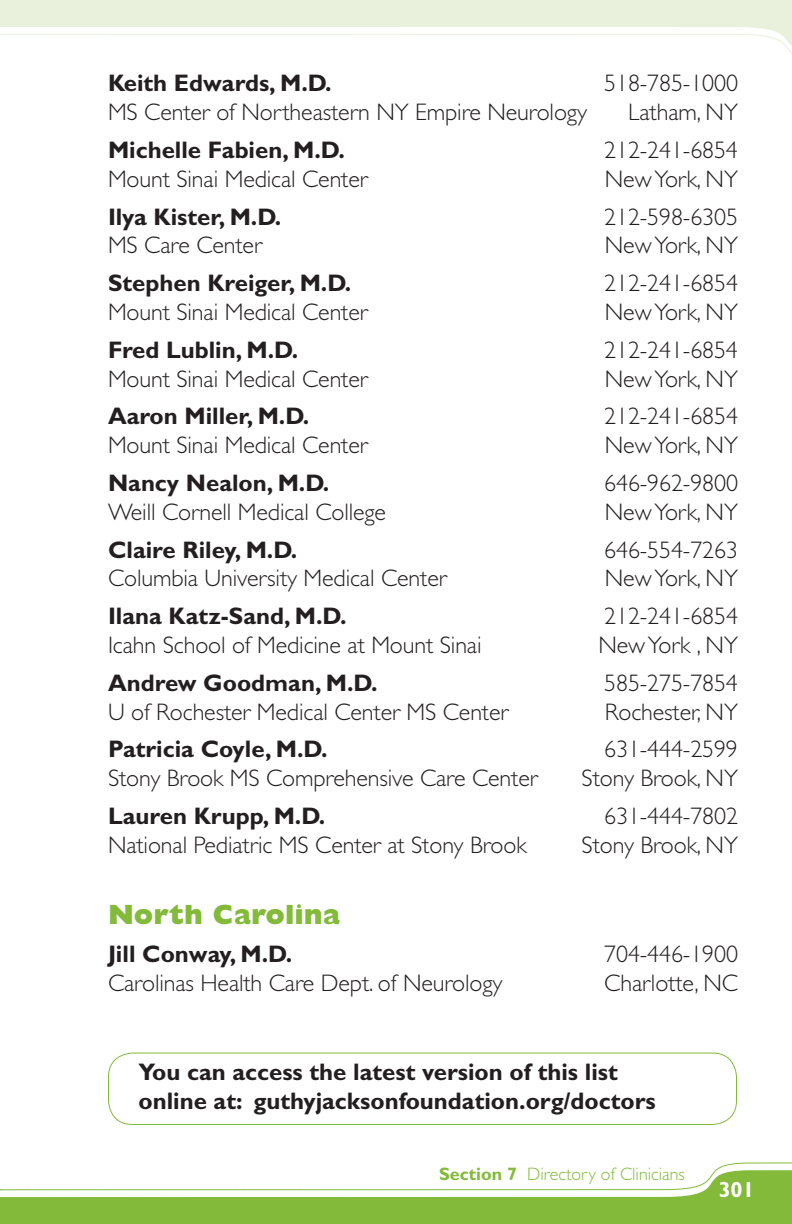
<style>
.page{position:relative;width:792px;height:1224px;background:#fff}
.page>*{position:absolute;margin:0;border:0;box-sizing:border-box;transform-origin:0 0}
.t1{font:800 28px "Gill Sans Std";color:#83ba3a}
.t2{font:300 24px "Gill Sans Std";letter-spacing:-.005em;color:#231f20}
.t3{font:700 24px/28.8px "Gill Sans Std";color:#231f20}
.t4{font:700 22px "Gill Sans Std";color:#fff}
.t5{font:300 18px "Gill Sans Std";color:#83ba3a}
.s1{font-weight:700}
</style>
<div class="page">
<div style="left:108px;top:1053px;width:629px;height:72px;border:1px solid #83ba3a;border-radius:24px"></div>
<div style="left:0;top:1218px;width:792px;height:6px;background:#83ba3a"></div>
<div style="left:0;top:0;width:792px;height:6px;background:#e9f1dc"></div>
<svg style="left:0;top:1162px;width:792px;height:56px"></svg>
<svg style="left:0;top:6px;width:792px;height:48px"></svg>
<p class="t3" style="left:108px;top:69px;width:225px">Keith Edwards, M.D.</p>
<p class="t2" style="left:604px;top:70px;width:135px">518-785-1000</p>
<p class="t2" style="left:108px;top:99px;width:481px">MS Center of Northeastern NY Empire Neurology</p>
<p class="t2" style="left:628px;top:99px;width:111px">Latham, NY</p>
<p class="t3" style="left:108px;top:135px;width:238px">Michelle Fabien, M.D.</p>
<p class="t2" style="left:604px;top:136px;width:135px">212-241-6854</p>
<p class="t2" style="left:108px;top:165px;width:261px">Mount Sinai Medical Center</p>
<p class="t2" style="left:605px;top:165px;width:135px">New York, NY</p>
<p class="t3" style="left:108px;top:202px;width:175px">Ilya Kister, M.D.</p>
<p class="t2" style="left:604px;top:203px;width:135px">212-598-6305</p>
<p class="t2" style="left:108px;top:232px;width:156px">MS Care Center</p>
<p class="t2" style="left:605px;top:232px;width:135px">New York, NY</p>
<p class="t3" style="left:108px;top:269px;width:245px">Stephen Kreiger, M.D.</p>
<p class="t2" style="left:604px;top:270px;width:135px">212-241-6854</p>
<p class="t2" style="left:108px;top:298px;width:261px">Mount Sinai Medical Center</p>
<p class="t2" style="left:605px;top:298px;width:135px">New York, NY</p>
<p class="t3" style="left:108px;top:335px;width:192px">Fred Lublin, M.D.</p>
<p class="t2" style="left:604px;top:336px;width:135px">212-241-6854</p>
<p class="t2" style="left:108px;top:365px;width:261px">Mount Sinai Medical Center</p>
<p class="t2" style="left:605px;top:365px;width:135px">New York, NY</p>
<p class="t3" style="left:108px;top:402px;width:203px">Aaron Miller, M.D.</p>
<p class="t2" style="left:604px;top:403px;width:135px">212-241-6854</p>
<p class="t2" style="left:108px;top:432px;width:261px">Mount Sinai Medical Center</p>
<p class="t2" style="left:605px;top:432px;width:135px">New York, NY</p>
<p class="t3" style="left:108px;top:468px;width:223px">Nancy Nealon, M.D.</p>
<p class="t2" style="left:604px;top:469px;width:135px">646-962-9800</p>
<p class="t2" style="left:108px;top:498px;width:280px">Weill Cornell Medical College</p>
<p class="t2" style="left:605px;top:498px;width:135px">New York, NY</p>
<p class="t3" style="left:108px;top:535px;width:191px">Claire Riley, M.D.</p>
<p class="t2" style="left:604px;top:536px;width:135px">646-554-7263</p>
<p class="t2" style="left:108px;top:565px;width:340px">Columbia University Medical Center</p>
<p class="t2" style="left:605px;top:565px;width:135px">New York, NY</p>
<p class="t3" style="left:108px;top:602px;width:240px">Ilana Katz-Sand, M.D.</p>
<p class="t2" style="left:604px;top:603px;width:135px">212-241-6854</p>
<p class="t2" style="left:108px;top:631px;width:375px">Icahn School of Medicine at Mount Sinai</p>
<p class="t2" style="left:598px;top:631px;width:141px">New York , NY</p>
<p class="t3" style="left:108px;top:668px;width:271px">Andrew Goodman, M.D.</p>
<p class="t2" style="left:604px;top:669px;width:135px">585-275-7854</p>
<p class="t2" style="left:108px;top:698px;width:402px">U of Rochester Medical Center MS Center</p>
<p class="t2" style="left:605px;top:698px;width:135px">Rochester, NY</p>
<p class="t3" style="left:108px;top:735px;width:221px">Patricia Coyle, M.D.</p>
<p class="t2" style="left:604px;top:736px;width:135px">631-444-2599</p>
<p class="t2" style="left:108px;top:765px;width:431px">Stony Brook MS Comprehensive Care Center</p>
<p class="t2" style="left:582px;top:765px;width:158px">Stony Brook, NY</p>
<p class="t3" style="left:108px;top:801px;width:219px">Lauren Krupp, M.D.</p>
<p class="t2" style="left:604px;top:802px;width:135px">631-444-7802</p>
<p class="t2" style="left:108px;top:831px;width:420px">National Pediatric MS Center at Stony Brook</p>
<p class="t2" style="left:582px;top:831px;width:158px">Stony Brook, NY</p>
<p class="t1" style="left:108px;top:898px;width:234px">North Carolina</p>
<p class="t3" style="left:108px;top:939px;width:186px">Jill Conway, M.D.</p>
<p class="t2" style="left:604px;top:940px;width:135px">704-446-1900</p>
<p class="t2" style="left:108px;top:969px;width:396px">Carolinas Health Care Dept. of Neurology</p>
<p class="t2" style="left:604px;top:969px;width:135px">Charlotte, NC</p>
<p class="t3" style="left:138px;top:1058px;width:519px">You can access the latest version of this list online at: guthyjacksonfoundation.org/doctors</p>
<p class="t5" style="left:439px;top:1164px;width:247px"><span class="s1">Section 7</span> Directory of Clinicians</p>
<p class="t4" style="left:719px;top:1177px;width:37px">301</p>
</div>
